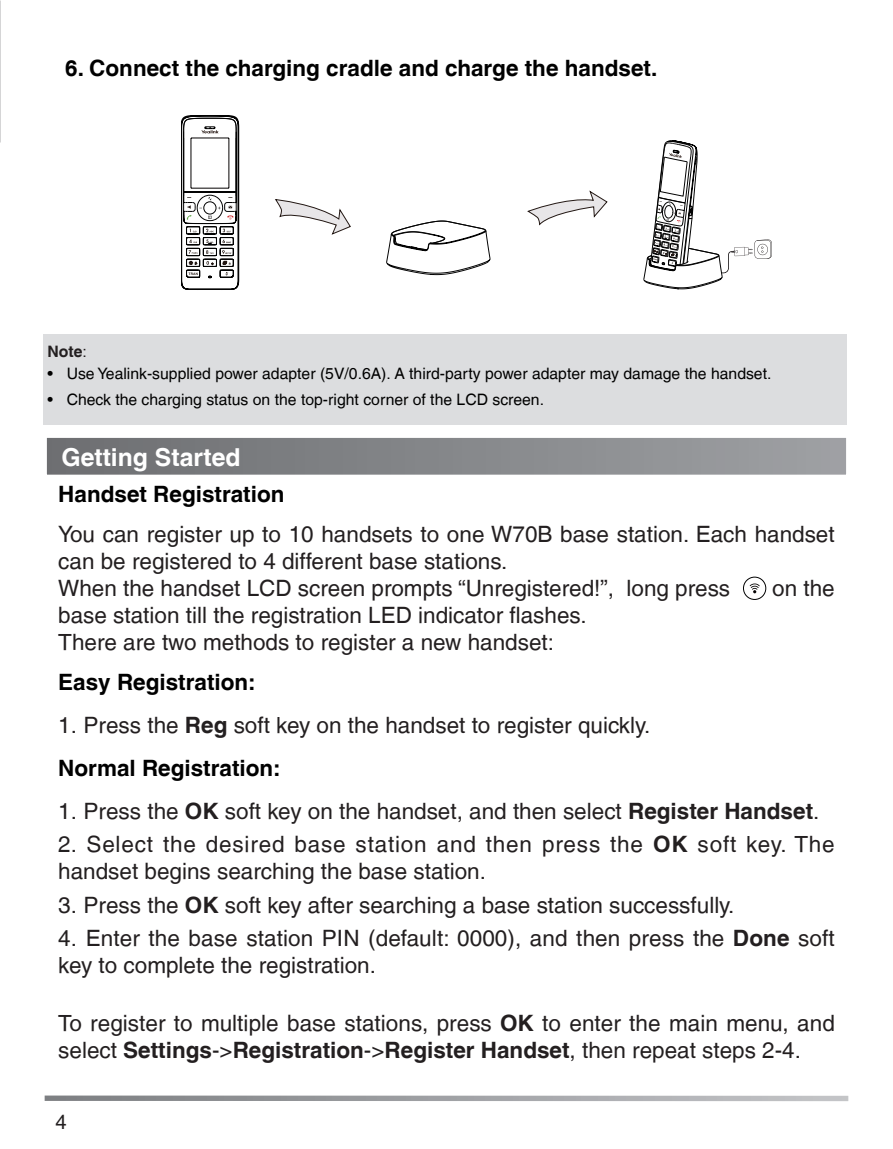
<style>
.page{position:relative;width:893px;height:1149px;background:#fff}
.page>*{position:absolute;margin:0;border:0;box-sizing:border-box;transform-origin:0 0}
.大标题{font:700 24.75px "Helvetica LT";color:#fff}
.t1{font:22.5px/27px "Helvetica LT";color:#231f20}
.标题3{font:700 22.5px "Helvetica LT";color:#000}
.t2{font:22.5px/27px "Helvetica LT";letter-spacing:.035em;color:#231f20}
.t3{font:20.25px "Helvetica LT";color:#231f20}
.t4{font:15.75px "Helvetica LT";color:#000}
.t5{font:700 15.75px "Helvetica LT";color:#231f20}
.s1{font-weight:400}
.s2{font-weight:700}
</style>
<div class="page">
<svg style="left:45px;top:1095px;width:803px;height:5px;background:#acadb0"></svg>
<div style="left:46px;top:436px;width:801px;height:39px;background:linear-gradient(to right,#6c6e71,#9ea1a4)"></div>
<div style="left:45px;top:435px;width:803px;height:42px;border:2px solid #fff"></div>
<svg style="left:743px;top:576px;width:23px;height:23px"></svg>
<svg style="left:181px;top:115px;width:309px;height:174px"></svg>
<svg style="left:201px;top:130px;width:17px;height:3px"></svg>
<hr style="left:191px;top:138px;width:1px;height:50px;background:#060303">
<hr style="left:228px;top:138px;width:1px;height:50px;background:#060303">
<hr style="left:191px;top:188px;width:38px;height:1px;background:#060303">
<hr style="left:191px;top:137px;width:38px;height:1px;background:#060303">
<svg style="left:206px;top:239px;width:8px;height:4px"></svg>
<svg style="left:206px;top:261px;width:7px;height:4px"></svg>
<svg style="left:189px;top:261px;width:8px;height:3px"></svg>
<svg style="left:223px;top:261px;width:8px;height:3px"></svg>
<svg style="left:190px;top:229px;width:6px;height:3px"></svg>
<svg style="left:206px;top:229px;width:8px;height:3px"></svg>
<svg style="left:189px;top:239px;width:8px;height:4px"></svg>
<svg style="left:189px;top:250px;width:8px;height:4px"></svg>
<svg style="left:206px;top:250px;width:8px;height:4px"></svg>
<svg style="left:222px;top:250px;width:9px;height:4px"></svg>
<svg style="left:222px;top:239px;width:9px;height:4px"></svg>
<svg style="left:223px;top:228px;width:8px;height:4px"></svg>
<svg style="left:189px;top:272px;width:9px;height:3px"></svg>
<svg style="left:208px;top:216px;width:4px;height:3px"></svg>
<svg style="left:187px;top:215px;width:5px;height:5px"></svg>
<svg style="left:227px;top:215px;width:6px;height:4px"></svg>
<svg style="left:188px;top:205px;width:3px;height:4px"></svg>
<svg style="left:528px;top:191px;width:79px;height:34px"></svg>
<svg style="left:276px;top:199px;width:74px;height:35px"></svg>
<svg style="left:644px;top:140px;width:128px;height:149px"></svg>
<div style="left:43px;top:333px;width:803px;height:91px;background:#dcdddf"></div>
<p class="标题3" style="left:65px;top:54px;width:594px">6. Connect the charging cradle and charge the handset.</p>
<p class="t5" style="left:48px;top:342px;width:41px">Note<span class="s1">:</span></p>
<p class="t4" style="left:48px;top:364px;width:725px">• Use Yealink-supplied power adapter (5V/0.6A). A third-party power adapter may damage the handset.</p>
<p class="t4" style="left:48px;top:390px;width:498px">• Check the charging status on the top-right corner of the LCD screen.</p>
<p class="大标题" style="left:61px;top:441px;width:181px">Getting Started</p>
<p class="标题3" style="left:58px;top:480px;width:228px">Handset Registration</p>
<p class="t1" style="left:58px;top:520px;width:778px">You can register up to 10 handsets to one W70B base station. Each handset can be registered to 4 different base stations.</p>
<p class="t1" style="left:58px;top:574px;width:673px">When the handset LCD screen prompts “Unregistered!”, long press</p>
<p class="t1" style="left:772px;top:574px;width:64px">on the</p>
<p class="t1" style="left:58px;top:601px;width:530px">base station till the registration LED indicator flashes.</p>
<p class="t1" style="left:58px;top:628px;width:497px">There are two methods to register a new handset:</p>
<p class="标题3" style="left:58px;top:668px;width:199px">Easy Registration:</p>
<p class="t1" style="left:58px;top:711px;width:594px">1. Press the <span class="s2">Reg</span> soft key on the handset to register quickly.</p>
<p class="标题3" style="left:58px;top:754px;width:224px">Normal Registration:</p>
<p class="t1" style="left:58px;top:797px;width:763px">1. Press the <span class="s2">OK</span> soft key on the handset, and then select <span class="s2">Register Handset</span>.</p>
<p class="t2" style="left:58px;top:830px;width:778px">2. Select the desired base station and then press the <span class="s2">OK</span> soft key. The handset begins searching the base station.</p>
<p class="t1" style="left:58px;top:891px;width:678px">3. Press the <span class="s2">OK</span> soft key after searching a base station successfully.</p>
<p class="t1" style="left:58px;top:924px;width:778px">4. Enter the base station PIN (default: 0000), and then press the <span class="s2">Done</span> soft key to complete the registration.</p>
<p class="t1" style="left:58px;top:1008px;width:778px">To register to multiple base stations, press <span class="s2">OK</span> to enter the main menu, and select <span class="s2">Settings</span>-&gt;<span class="s2">Registration</span>-&gt;<span class="s2">Register Handset</span>, then repeat steps 2-4.</p>
<p class="t3" style="left:56px;top:1109px;width:13px">4</p>
</div>
